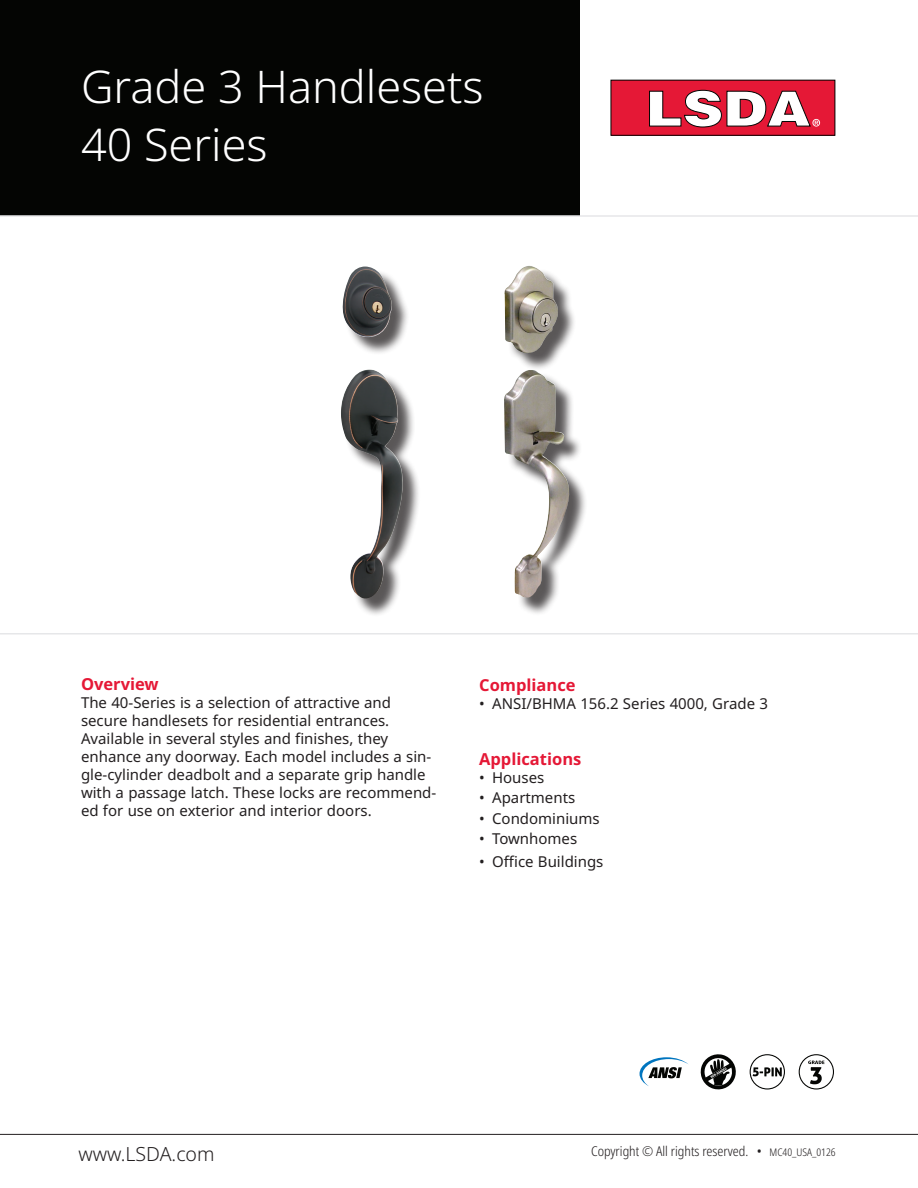
<style>
.page{position:relative;width:918px;height:1188px;background:#fff}
.page>*{position:absolute;margin:0;border:0;box-sizing:border-box;transform-origin:0 0}
.Header1_Title{font:300 45px "Noto Sans";color:#fff}
.Website{font:300 19.5px "Noto Sans";color:#231f20}
.Header1{font:700 16.5px "Noto Sans";color:#e51836}
.Text{font:15px/18px "Noto Sans";color:#231f20}
.Code{font:300 condensed 13.5px "Noto Sans";color:#231f20}
.s1{font-weight:400;font-stretch:normal}
.s2{font-size:10.5px}
</style>
<div class="page">
<div style="left:611px;top:80px;width:224px;height:55px;background:#e51836"></div>
<div style="left:611px;top:80px;width:224px;height:56px;border:1px solid #040503"></div>
<svg style="left:649px;top:89px;width:171px;height:39px"></svg>
<hr style="left:0;top:1134px;width:918px;height:1px;background:#231f20">
<div style="left:0;top:0;width:580px;height:216px;background:#040503"></div>
<svg style="left:0;top:215px;width:918px;height:419px"></svg>
<div style="left:343px;top:269px;width:78px;height:348px;background:#231f20;opacity:.75"></div>
<img style="left:333px;top:267px;width:74px;height:333px">
<div style="left:507px;top:268px;width:81px;height:348px;background:#231f20;opacity:.75"></div>
<img style="left:503px;top:266px;width:70px;height:332px">
<svg style="left:640px;top:1057px;width:48px;height:29px"></svg>
<div style="left:750px;top:1054px;width:35px;height:36px;border:1px solid #040503;border-radius:50%"></div>
<svg style="left:753px;top:1067px;width:29px;height:9px"></svg>
<div style="left:799px;top:1054px;width:35px;height:36px;border:1px solid #040503;border-radius:50%"></div>
<svg style="left:808px;top:1061px;width:16px;height:23px"></svg>
<svg style="left:700px;top:1054px;width:36px;height:36px"></svg>
<p class="Header1_Title" style="left:81px;top:55px;width:404px">Grade 3 Handlesets</p>
<p class="Header1_Title" style="left:81px;top:113px;width:188px">40 Series</p>
<p class="Header1" style="left:81px;top:672px;width:79px">Overview</p>
<p class="Text" style="left:81px;top:694px;width:357px">The 40-Series is a selection of attractive and secure handlesets for residential entrances.<br>Available in several styles and finishes, they enhance any doorway. Each model includes a sin&shy;gle-cylinder deadbolt and a separate grip handle with a passage latch. These locks are recommend&shy;ed for use on exterior and interior doors.</p>
<p class="Header1" style="left:479px;top:673px;width:98px">Compliance</p>
<p class="Text" style="left:479px;top:695px;width:290px">• ANSI/BHMA 156.2 Series 4000, Grade 3</p>
<p class="Header1" style="left:479px;top:748px;width:104px">Applications</p>
<p class="Text" style="left:479px;top:769px;width:67px">• Houses</p>
<p class="Text" style="left:479px;top:789px;width:98px">• Apartments</p>
<p class="Text" style="left:479px;top:809px;width:122px">• Condominiums</p>
<p class="Text" style="left:479px;top:830px;width:100px">• Townhomes</p>
<p class="Text" style="left:479px;top:853px;width:126px">• Office Buildings</p>
<p class="Website" style="left:79px;top:1140px;width:138px">www.LSDA.com</p>
<p class="Code" style="left:591px;top:1142px;width:246px">Copyright © All rights reserved. <span class="s1">•</span> <span class="s2">MC40_USA_0126</span></p>
</div>
